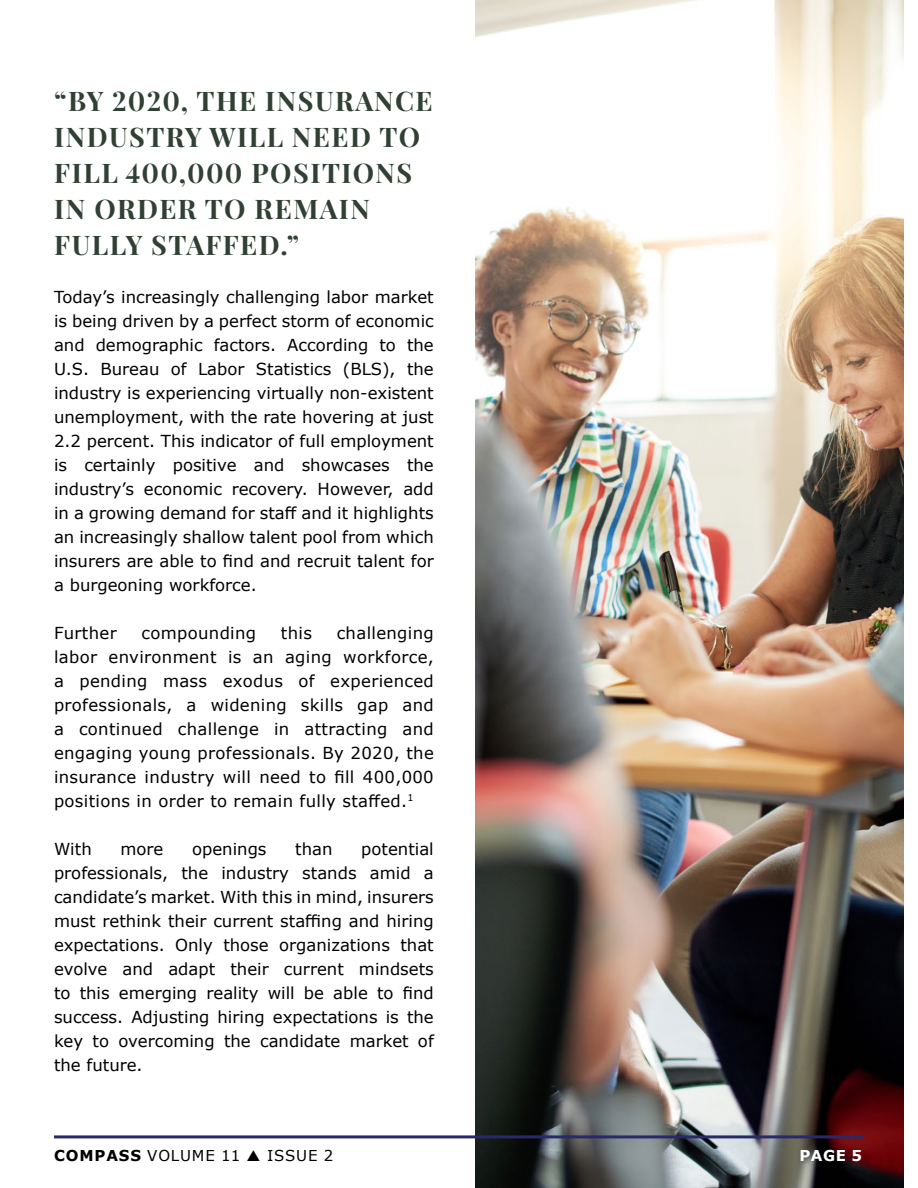
<style>
.page{position:relative;width:918px;height:1188px;background:#fff}
.page>*{position:absolute;margin:0;border:0;box-sizing:border-box;transform-origin:0 0}
.t1{font:700 27px/36px "Playfair Display";letter-spacing:.055em;color:#304033}
.t2{font:16.5px/24px "Verdana";color:#000;text-align:justify}
.t3{font:16.5px "Verdana";letter-spacing:.02em;color:#000}
.t4{font:15px "Verdana";letter-spacing:.055em;color:#000}
.t5{font:700 15px "Verdana";color:#fff}
.s1{font-weight:700}
</style>
<div class="page">
<img style="left:475px;top:0;width:429px;height:1188px">
<hr style="left:54px;top:1135px;width:810px;height:3px;background:#272969">
<h1 class="t1" style="left:54px;top:82px;width:380px">“BY 2020, THE INSURANCE<br>INDUSTRY WILL NEED TO<br>FILL 400,000 POSITIONS<br>IN ORDER TO REMAIN<br>FULLY STAFFED.”</h1>
<p class="t2" style="left:54px;top:284px;width:381px">Today’s increasingly challenging labor market is being driven by a perfect storm of economic and demographic factors. According to the U.S. Bureau of Labor Statistics (BLS), the industry is experiencing virtually non-existent unemployment, with the rate hovering at just 2.2 percent. This indicator of full employment is certainly positive and showcases the industry’s economic recovery. However, add in a growing demand for staff and it highlights an increasingly shallow talent pool from which insurers are able to find and recruit talent for a burgeoning workforce.</p>
<p class="t3" style="left:54px;top:621px;width:64px">Further</p>
<p class="t3" style="left:142px;top:621px;width:116px">compounding</p>
<p class="t2" style="left:281px;top:621px;width:33px">this</p>
<p class="t2" style="left:54px;top:621px;width:381px;text-indent:283px">challenging labor environment is an aging workforce, a pending mass exodus of experienced professionals, a widening skills gap and a continued challenge in attracting and engaging young professionals. By 2020, the insurance industry will need to fill 400,000 positions in order to remain fully staffed.<sup>1</sup></p>
<p class="t2" style="left:54px;top:836px;width:39px">With</p>
<p class="t2" style="left:120px;top:836px;width:44px">more</p>
<p class="t2" style="left:192px;top:836px;width:76px">openings</p>
<p class="t2" style="left:295px;top:836px;width:39px">than</p>
<p class="t2" style="left:54px;top:836px;width:381px;text-indent:307px">potential professionals, the industry stands amid a candidate’s market. With this in mind, insurers must rethink their current staffing and hiring expectations. Only those organizations that evolve and adapt their current mindsets to this emerging reality will be able to find success. Adjusting hiring expectations is the key to overcoming the candidate market of the future.</p>
<p class="t4" style="left:54px;top:1145px;width:188px"><span class="s1">COMPASS</span> VOLUME 11</p>
<p class="t4" style="left:267px;top:1145px;width:68px">ISSUE 2</p>
<p class="t5" style="left:799px;top:1145px;width:64px">PAGE 5</p>
</div>
